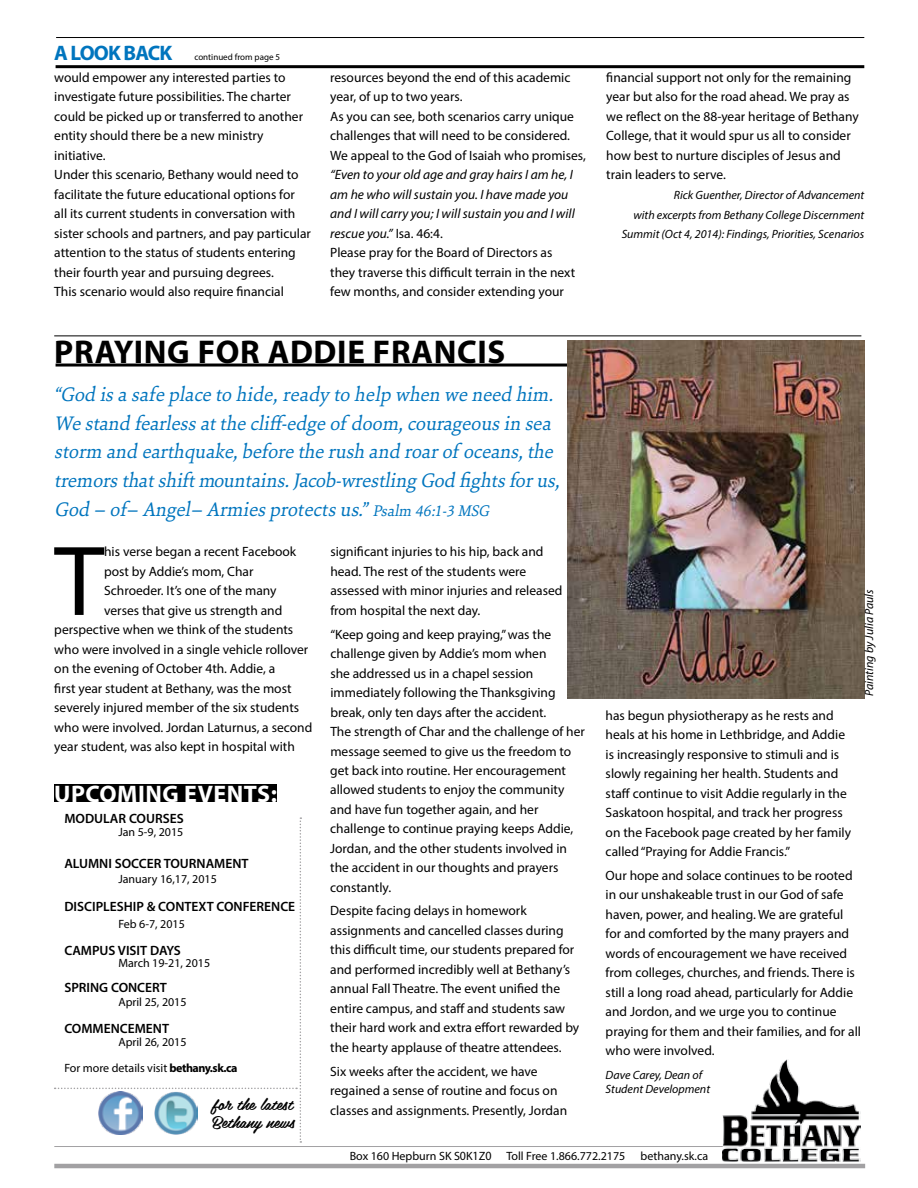
<style>
.page{position:relative;width:918px;height:1188px;background:#fff}
.page>*{position:absolute;margin:0;border:0;box-sizing:border-box;transform-origin:0 0}
.t1{font:100.35px "Myriad Pro";color:#000}
.t2{font:700 33px "Myriad Pro";letter-spacing:.02em;color:#000}
.t3{font:700 24px "Myriad Pro";letter-spacing:.02em;color:#fff}
.t4{font:italic 21px/28.8px "Sina Nova";color:#0075be}
.t5{font:700 21px "Myriad Pro";letter-spacing:-.04em;color:#0075be}
.t6{font:16.5px/18px "Belinda";color:#000}
.t7{font:13.5px/19.5px "Myriad Pro";color:#000}
.t8{font:italic 13.5px/19.5px "Myriad Pro";color:#000}
.t9{font:600 13.5px "Myriad Pro";color:#000}
.t10{font:italic 12px/19.5px "Myriad Pro";color:#000;text-align:right}
.t11{font:12px/25.5px "Myriad Pro";color:#000;text-align:center}
.t12{font:9px "Myriad Pro";color:#000}
.s1{font-style:normal}
.s2{font-size:16.5px}
.s3{font-weight:700}
.s4{font-size:12.6px}
</style>
<div class="page">
<hr style="left:54px;top:1164px;width:811px;height:4px;background:#a2a1a3">
<hr style="left:54px;top:336px;width:807px;height:1px;background:#000">
<hr style="left:56px;top:37px;width:808px;height:1px;background:#000">
<hr style="left:56px;top:65px;width:808px;height:3px;background:#000">
<hr style="left:56px;top:364px;width:808px;height:3px;background:#000">
<img style="left:722px;top:1059px;width:138px;height:110px">
<hr style="left:54px;top:1146px;width:669px;height:1px;background:#a2a1a3">
<svg style="left:55px;top:817px;width:246px;height:326px"></svg>
<img style="left:99px;top:1091px;width:43px;height:43px">
<img style="left:154px;top:1091px;width:44px;height:44px">
<img style="left:567px;top:340px;width:297px;height:359px">
<div style="left:54px;top:784px;width:223px;height:18px;background:#000"></div>
<h3 class="t5" style="left:54px;top:39px;width:120px">A LOOK BACK</h3>
<p class="t12" style="left:194px;top:51px;width:87px">continued from page 5</p>
<p class="t7" style="left:54px;top:67px;width:258px">would empower any interested parties to investigate future possibilities. The charter could be picked up or transferred to another entity should there be a new ministry initiative.<br>Under this scenario, Bethany would need to facilitate the future educational options for all its current students in conversation with sister schools and partners, and pay particular attention to the status of students entering their fourth year and pursuing degrees.<br>This scenario would also require financial</p>
<p class="t7" style="left:330px;top:67px;width:257px">resources beyond the end of this academic year, of up to two years.<br>As you can see, both scenarios carry unique challenges that will need to be considered.<br>We appeal to the God of Isaiah who promises,</p>
<p class="t8" style="left:330px;top:165px;width:246px">“Even to your old age and gray hairs I am he, I am he who will sustain you. I have made you and I will carry you; I will sustain you and I will rescue you.” <span class="s1">Isa. 46:4.<br>Please pray for the Board of Directors as they traverse this difficult terrain in the next few months, and consider extending your</span></p>
<h2 class="t2" style="left:54px;top:330px;width:453px">PRAYING FOR ADDIE FRANCIS</h2>
<p class="t4" style="left:54px;top:379px;width:511px">“God isa safe place to hide,ready to help when we need him.<br>We stand fearlessatthe cliff-edge of doom,courageousin sea storm and earthquake,before the rush and roarof oceans,the tremorsthatshiftmountains.Jacob-wrestling God fightsforus, God – of– Angel– Armiesprotectsus.” <span class="s2">Psalm 46:1-3 MSG</span></p>
<h1 class="t1" style="left:54px;top:519px;width:51px">T</h1>
<p class="t7" style="left:104px;top:542px;width:194px">his verse began a recent Facebook</p>
<p class="t7" style="left:330px;top:542px;width:234px">significant injuries to his hip, back and head. The rest of the students were assessed with minor injuries and released from hospital the next day.</p>
<p class="t7" style="left:330px;top:624px;width:256px">“Keep going and keep praying,” was the challenge given by Addie’s mom when<br>she addressed us in a chapel session immediately following the Thanksgiving break, only ten days after the accident.<br>The strength of Char and the challenge of her message seemed to give us the freedom to get back into routine. Her encouragement allowed students to enjoy the community and have fun together again, and her challenge to continue praying keeps Addie, Jordan, and the other students involved in the accident in our thoughts and prayers constantly.</p>
<p class="t7" style="left:330px;top:901px;width:251px">Despite facing delays in homework assignments and cancelled classes during this difficult time, our students prepared for and performed incredibly well at Bethany’s annual Fall Theatre. The event unified the entire campus, and staff and students saw their hard work and extra effort rewarded by the hearty applause of theatre attendees.</p>
<p class="t7" style="left:330px;top:1061px;width:238px">Six weeks after the accident, we have regained a sense of routine and focus on classes and assignments. Presently, Jordan</p>
<p class="t7" style="left:104px;top:561px;width:151px">post by Addie’s mom, Char</p>
<p class="t7" style="left:104px;top:581px;width:174px">Schroeder. It’s one of the many</p>
<p class="t7" style="left:104px;top:600px;width:180px">verses that give us strength and</p>
<p class="t7" style="left:54px;top:620px;width:240px">perspective when we think of the students</p>
<p class="t7" style="left:54px;top:639px;width:255px">who were involved in a single vehicle rollover</p>
<p class="t7" style="left:54px;top:659px;width:222px">on the evening of October 4th. Addie, a</p>
<p class="t7" style="left:54px;top:678px;width:239px">first year student at Bethany, was the most</p>
<p class="t7" style="left:54px;top:698px;width:246px">severely injured member of the six students</p>
<p class="t7" style="left:54px;top:717px;width:259px">who were involved. Jordan Laturnus, a second</p>
<p class="t7" style="left:54px;top:737px;width:242px">year student, was also kept in hospital with</p>
<h3 class="t3" style="left:54px;top:778px;width:224px">UPCOMING EVENTS:</h3>
<p class="t9" style="left:64px;top:809px;width:121px">MODULAR COURSES</p>
<p class="t11" style="left:118px;top:819px;width:67px">Jan 5-9, 2015</p>
<p class="t9" style="left:64px;top:854px;width:186px">ALUMNI SOCCER TOURNAMENT</p>
<p class="t11" style="left:118px;top:866px;width:100px">January 16,17, 2015</p>
<p class="t9" style="left:64px;top:898px;width:232px">DISCIPLESHIP &amp; CONTEXT CONFERENCE</p>
<p class="t11" style="left:118px;top:911px;width:68px">Feb 6-7, 2015</p>
<p class="t9" style="left:64px;top:941px;width:118px">CAMPUS VISIT DAYS</p>
<p class="t11" style="left:118px;top:950px;width:93px">March 19-21, 2015</p>
<p class="t9" style="left:64px;top:979px;width:104px">SPRING CONCERT</p>
<p class="t11" style="left:118px;top:989px;width:70px">April 25, 2015</p>
<p class="t9" style="left:64px;top:1019px;width:106px">COMMENCEMENT</p>
<p class="t11" style="left:64px;top:1029px;width:174px">April 26, 2015<br>For more details visit <span class="s3">bethany.sk.ca</span></p>
<p class="t6" style="left:213px;top:1094px;width:84px">for the latest<br>Bethany news</p>
<p class="t7" style="left:606px;top:67px;width:254px">financial support not only for the remaining year but also for the road ahead. We pray as we reflect on the 88-year heritage of Bethany College, that it would spur us all to consider how best to nurture disciples of Jesus and train leaders to serve.</p>
<p class="t10" style="left:622px;top:185px;width:244px">Rick Guenther, Director of Advancement<br>with excerpts from Bethany College Discernment<br>Summit (Oct 4, 2014): Findings, Priorities, Scenarios</p>
<p class="t10" style="left:859px;top:696px;width:108px;rotate:-90deg">Painting by Julia Pauls</p>
<p class="t7" style="left:606px;top:705px;width:247px">has begun physiotherapy as he rests and heals at his home in Lethbridge, and Addie is increasingly responsive to stimuli and is slowly regaining her health. Students and staff continue to visit Addie regularly in the Saskatoon hospital, and track her progress on the Facebook page created by her family called “Praying for Addie Francis.”</p>
<p class="t7" style="left:606px;top:865px;width:257px">Our hope and solace continues to be rooted in our unshakeable trust in our God of safe haven, power, and healing. We are grateful for and comforted by the many prayers and words of encouragement we have received from colleges, churches, and friends. There is still a long road ahead, particularly for Addie and Jordon, and we urge you to continue praying for them and their families, and for all who were involved.</p>
<p class="t10" style="left:606px;top:1068px;width:106px;line-height:13.5px;text-align:left">Dave Carey, Dean of<br>Student Development</p>
<p class="t11" style="left:350px;top:1143px;width:277px">Box 160 Hepburn SK S<span class="s4">0</span>K<span class="s4">1</span>Z<span class="s4">0</span> Toll Free 1.866.772.2175</p>
<p class="t11" style="left:641px;top:1143px;width:69px">bethany.sk.ca</p>
</div>
